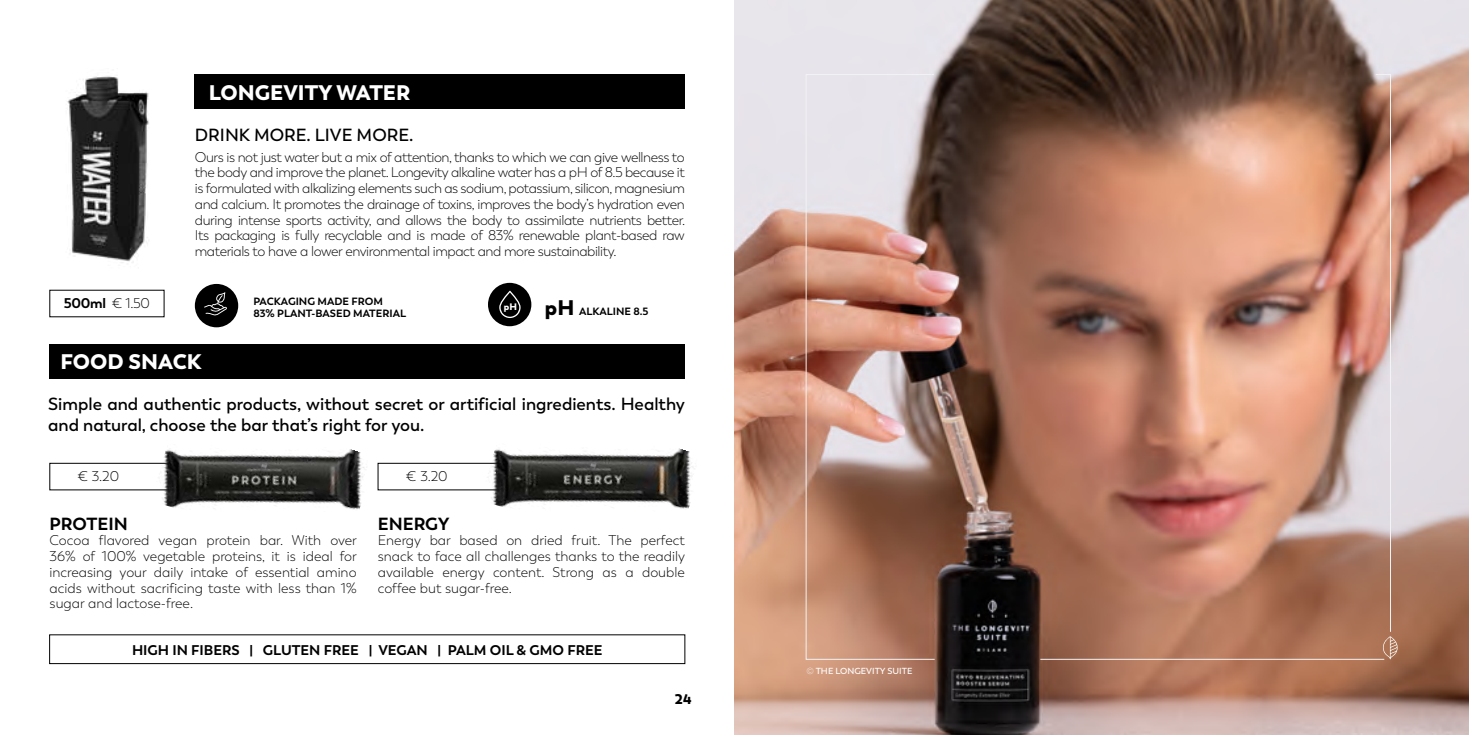
<style>
.page{position:relative;width:1469px;height:735px;background:#fff}
.page>*{position:absolute;margin:0;border:0;box-sizing:border-box;transform-origin:0 0}
.t1{font:900 21px "Trenda";color:#fff}
.t2{font:600 17.5px/21px "Trenda";color:#000}
.t3{font:700 17.5px "Trenda";color:#000}
.t4{font:300 14px/15.8px "Trenda";color:#000;text-align:justify}
.t5{font:700 14px "Trenda";color:#000}
.t6{font:900 14px "Trenda";color:#000}
.t7{font:700 10.5px/12.2px "Trenda";color:#000}
.t8{font:900 9.45px "Trenda";color:#fff}
.t9{font:600 8.75px "Trenda";color:#fff}
.s1{font-weight:300}
.s2{font-weight:900;font-size:21px}
.s3{font-family:"Neo Gram";font-weight:300}
</style>
<div class="page">
<div style="left:50px;top:463px;width:121px;height:27px;border:1px solid #000"></div>
<div style="left:378px;top:463px;width:121px;height:27px;border:1px solid #000"></div>
<div style="left:50px;top:344px;width:635px;height:34px;background:#000"></div>
<img style="left:150px;top:449px;width:214px;height:61px">
<img style="left:479px;top:448px;width:216px;height:61px">
<div style="left:195px;top:74px;width:490px;height:35px;background:#000"></div>
<div style="left:195px;top:284px;width:43px;height:43px;background:#000;border-radius:50%"></div>
<svg style="left:204px;top:292px;width:23px;height:23px"></svg>
<div style="left:488px;top:283px;width:43px;height:43px;background:#000;border-radius:50%"></div>
<svg style="left:499px;top:290px;width:21px;height:28px"></svg>
<img style="left:734px;top:0;width:734px;height:734px">
<svg style="left:1375px;top:74px;width:22px;height:585px;background:#cda69a"></svg>
<img style="left:805px;top:74px;width:130px;height:585px">
<hr style="left:1040px;top:658px;width:344px;height:1px;background:#f2f3f5">
<img style="left:57px;top:76px;width:101px;height:214px">
<h1 class="t1" style="left:209px;top:79px;width:203px">LONGEVITY WATER</h1>
<p class="t2" style="left:195px;top:124px;width:220px">DRINK MORE. LIVE MORE.</p>
<p class="t4" style="left:195px;top:149px;width:492px">Ours is not just water but a mix of attention, thanks to which we can give wellness to the body and improve the planet. Longevity alkaline water has a pH of 8.5 because it is formulated with alkalizing elements such as sodium, potassium, silicon, magnesium and calcium. It promotes the drainage of toxins, improves the body’s hydration even during intense sports activity, and allows the body to assimilate nutrients better.<br>Its packaging is fully recyclable and is made of 83% renewable plant-based raw materials to have a lower environmental impact and more sustainability.</p>
<p class="t7" style="left:253px;top:295px;width:154px">PACKAGING MADE FROM<br>83% PLANT-BASED MATERIAL</p>
<p class="t5" style="left:64px;top:294px;width:88px">500ml <span class="s1">€ 1.50</span></p>
<p class="t8" style="left:504px;top:301px;width:15px">pH</p>
<h1 class="t1" style="left:61px;top:348px;width:142px">FOOD SNACK</h1>
<p class="t7" style="left:545px;top:305px;width:105px"><span class="s2">pH</span> ALKALINE 8.5</p>
<p class="t2" style="left:48px;top:393px;width:638px">Simple and authentic products, without secret or artificial ingredients. Healthy and natural, choose the bar that’s right for you.</p>
<p class="t4" style="left:77px;top:468px;width:43px">€ 3.20</p>
<p class="t4" style="left:406px;top:468px;width:43px">€ 3.20</p>
<p class="t3" style="left:50px;top:512px;width:80px">PROTEIN</p>
<p class="t4" style="left:50px;top:532px;width:309px">Cocoa flavored vegan protein bar. With over 36% of 100% vegetable proteins, it is ideal for increasing your daily intake of essential amino acids without sacrificing taste with less than 1% sugar and lactose-free.</p>
<p class="t3" style="left:378px;top:512px;width:73px">ENERGY</p>
<p class="t4" style="left:378px;top:532px;width:309px">Energy bar based on dried fruit. The perfect snack to face all challenges thanks to the readily available energy content. Strong as a double coffee but sugar-free.</p>
<p class="t5" style="left:132px;top:640px;width:472px">HIGH IN FIBERS | GLUTEN FREE | VEGAN | PALM OIL &amp; GMO FREE</p>
<p class="t6" style="left:675px;top:689px;width:18px">24</p>
<p class="t9" style="left:806px;top:665px;width:108px"><span class="s3">©</span> THE LONGEVITY SUITE</p>
</div>
